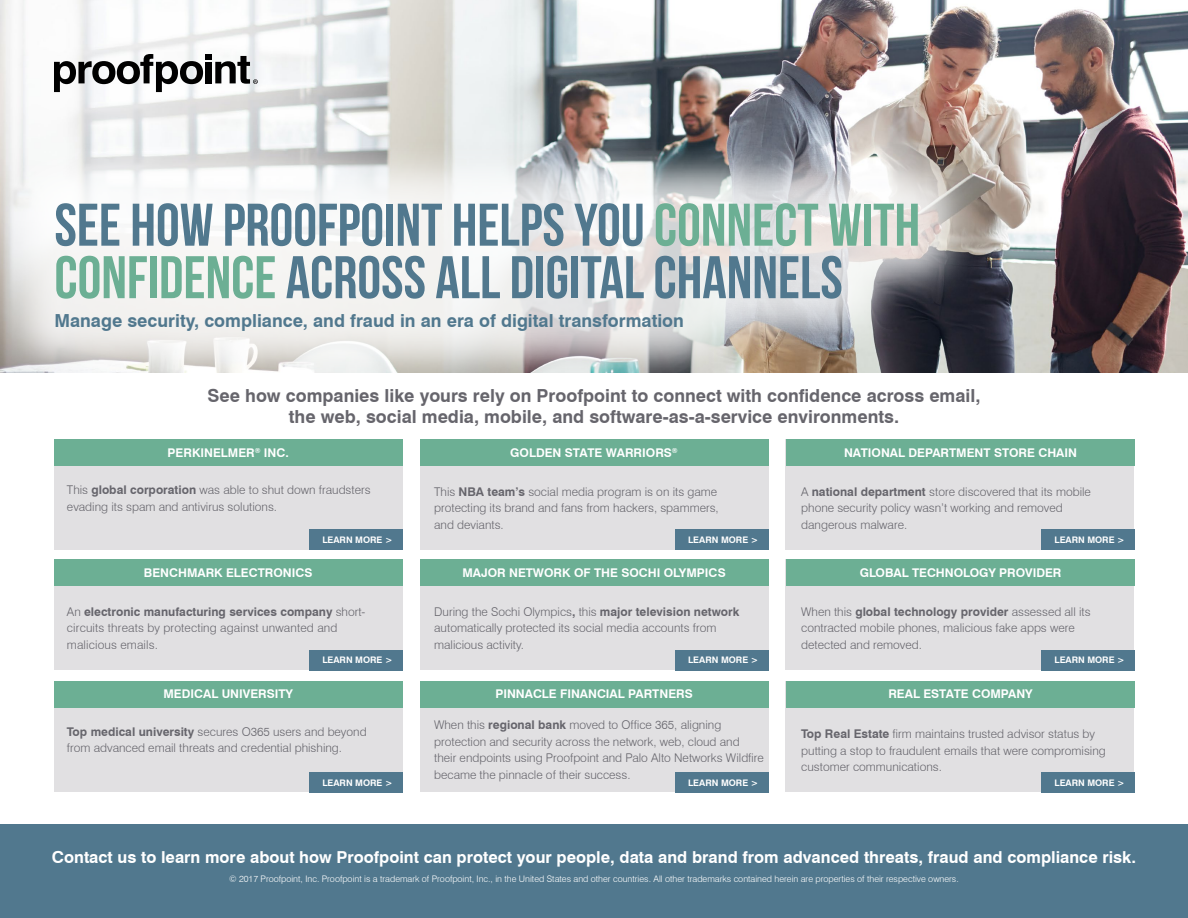
<style>
.page{position:relative;width:1188px;height:918px;background:#fff}
.page>*{position:absolute;margin:0;border:0;box-sizing:border-box;transform-origin:0 0}
.t1{font:700 60px/52.5px "Bebas Neue";color:#51788e}
.t2{font:700 18px/21.6px "Swiss 721 BT";color:#66656c;text-align:center}
.t3{font:700 18px "Swiss 721 BT";color:#51788e}
.t4{font:700 16.5px "Swiss 721 BT";color:#fff}
.t5{font:300 12px/16.5px "Swiss 721 BT";color:#66656c}
.t6{font:700 12px "Swiss 721 BT";color:#fff}
.t7{font:300 9px "Swiss 721 BT";color:#fff}
.t8{font:700 9px "Swiss 721 BT";color:#fff}
.s1{color:#6caf94}
.s2{font-weight:700}
</style>
<div class="page">
<div style="left:786px;top:440px;width:348px;height:110px;background:#e1e0e2"></div>
<div style="left:786px;top:560px;width:348px;height:110px;background:#e1e0e2"></div>
<div style="left:786px;top:681px;width:348px;height:111px;background:#e1e0e2"></div>
<div style="left:420px;top:440px;width:348px;height:110px;background:#e1e0e2"></div>
<div style="left:420px;top:560px;width:348px;height:110px;background:#e1e0e2"></div>
<div style="left:420px;top:681px;width:348px;height:111px;background:#e1e0e2"></div>
<div style="left:54px;top:440px;width:348px;height:110px;background:#e1e0e2"></div>
<div style="left:54px;top:560px;width:348px;height:110px;background:#e1e0e2"></div>
<div style="left:54px;top:681px;width:348px;height:111px;background:#e1e0e2"></div>
<div style="left:0;top:824px;width:1188px;height:94px;background:#51788e"></div>
<img style="left:0;top:0;width:1188px;height:373px">
<div style="left:0;top:138px;width:983px;height:256px;background:#fff;opacity:.8"></div>
<svg style="left:54px;top:54px;width:204px;height:38px"></svg>
<div style="left:54px;top:440px;width:348px;height:26px;background:#6caf94"></div>
<div style="left:54px;top:560px;width:348px;height:26px;background:#6caf94"></div>
<div style="left:54px;top:681px;width:348px;height:26px;background:#6caf94"></div>
<div style="left:420px;top:440px;width:348px;height:26px;background:#6caf94"></div>
<div style="left:420px;top:560px;width:348px;height:26px;background:#6caf94"></div>
<div style="left:420px;top:681px;width:348px;height:26px;background:#6caf94"></div>
<div style="left:786px;top:440px;width:349px;height:26px;background:#6caf94"></div>
<div style="left:786px;top:560px;width:349px;height:26px;background:#6caf94"></div>
<div style="left:786px;top:681px;width:349px;height:26px;background:#6caf94"></div>
<div style="left:309px;top:530px;width:93px;height:20px;background:#51788e"></div>
<div style="left:675px;top:530px;width:93px;height:20px;background:#51788e"></div>
<div style="left:1042px;top:530px;width:93px;height:20px;background:#51788e"></div>
<div style="left:309px;top:650px;width:93px;height:20px;background:#51788e"></div>
<div style="left:675px;top:650px;width:93px;height:20px;background:#51788e"></div>
<div style="left:1042px;top:650px;width:93px;height:20px;background:#51788e"></div>
<div style="left:309px;top:772px;width:93px;height:20px;background:#51788e"></div>
<div style="left:675px;top:772px;width:93px;height:20px;background:#51788e"></div>
<div style="left:1042px;top:772px;width:93px;height:20px;background:#51788e"></div>
<h1 class="t1" style="left:54px;top:198px;width:867px">SEE HOW PROOFPOINT HELPS YOU <span class="s1">CONNECT WITH<br>CONFIDENCE</span> ACROSS ALL DIGITAL CHANNELS</h1>
<h2 class="t3" style="left:54px;top:309px;width:631px">Manage security, compliance, and fraud in an era of digital transformation</h2>
<h2 class="t2" style="left:208px;top:385px;width:774px">See how companies like yours rely on Proofpoint to connect with confidence across email, the web, social media, mobile, and software-as-a-service environments.</h2>
<p class="t6" style="left:168px;top:445px;width:123px">PERKINELMER<sup>®</sup> INC.</p>
<p class="t6" style="left:510px;top:445px;width:169px">GOLDEN STATE WARRIORS<sup>®</sup></p>
<p class="t6" style="left:844px;top:445px;width:234px">NATIONAL DEPARTMENT STORE CHAIN</p>
<p class="t5" style="left:67px;top:481px;width:305px">This <span class="s2">global corporation</span> was able to shut down fraudsters evading its spam and antivirus solutions.</p>
<p class="t5" style="left:434px;top:483px;width:286px">This <span class="s2">NBA team’s</span> social media program is on its game protecting its brand and fans from hackers, spammers, and deviants.</p>
<p class="t5" style="left:801px;top:483px;width:291px">A <span class="s2">national department</span> store discovered that its mobile phone security policy wasn’t working and removed dangerous malware.</p>
<p class="t6" style="left:144px;top:565px;width:170px">BENCHMARK ELECTRONICS</p>
<p class="t8" style="left:322px;top:535px;width:72px">LEARN MORE &gt;</p>
<p class="t8" style="left:688px;top:535px;width:72px">LEARN MORE &gt;</p>
<p class="t8" style="left:1054px;top:535px;width:72px">LEARN MORE &gt;</p>
<p class="t6" style="left:462px;top:565px;width:265px">MAJOR NETWORK OF THE SOCHI OLYMPICS</p>
<p class="t6" style="left:860px;top:565px;width:203px">GLOBAL TECHNOLOGY PROVIDER</p>
<p class="t5" style="left:67px;top:603px;width:300px">An <span class="s2">electronic manufacturing services company</span> short&shy;circuits threats by protecting against unwanted and malicious emails.</p>
<p class="t5" style="left:434px;top:603px;width:307px">During the Sochi Olympics<span class="s2">,</span> this <span class="s2">major television network </span>automatically protected its social media accounts from malicious activity.</p>
<p class="t5" style="left:801px;top:603px;width:291px">When this <span class="s2">global technology provider</span> assessed all its contracted mobile phones, malicious fake apps were detected and removed.</p>
<p class="t6" style="left:163px;top:687px;width:131px">MEDICAL UNIVERSITY</p>
<p class="t8" style="left:322px;top:655px;width:72px">LEARN MORE &gt;</p>
<p class="t8" style="left:688px;top:655px;width:72px">LEARN MORE &gt;</p>
<p class="t8" style="left:1054px;top:655px;width:72px">LEARN MORE &gt;</p>
<p class="t6" style="left:495px;top:687px;width:199px">PINNACLE FINANCIAL PARTNERS</p>
<p class="t6" style="left:888px;top:687px;width:146px">REAL ESTATE COMPANY</p>
<p class="t5" style="left:434px;top:717px;width:331px">When this <span class="s2">regional bank</span> moved to Office 365, aligning protection and security across the network, web, cloud and their endpoints using Proofpoint and Palo Alto Networks Wildfire became the pinnacle of their success.</p>
<p class="t5" style="left:67px;top:723px;width:301px"><span class="s2">Top medical university</span> secures O365 users and beyond from advanced email threats and credential phishing.</p>
<p class="t5" style="left:801px;top:726px;width:306px"><span class="s2">Top Real Estate</span> firm maintains trusted advisor status by putting a stop to fraudulent emails that were compromising customer communications.</p>
<p class="t8" style="left:322px;top:777px;width:72px">LEARN MORE &gt;</p>
<p class="t8" style="left:688px;top:777px;width:72px">LEARN MORE &gt;</p>
<p class="t8" style="left:1054px;top:777px;width:72px">LEARN MORE &gt;</p>
<h3 class="t4" style="left:52px;top:848px;width:1086px">Contact us to learn more about how Proofpoint can protect your people, data and brand from advanced threats, fraud and compliance risk.</h3>
<p class="t7" style="left:229px;top:873px;width:731px">© 2017 Proofpoint, Inc. Proofpoint is a trademark of Proofpoint, Inc., in the United States and other countries. All other trademarks contained herein are properties of their respective owners.</p>
</div>
